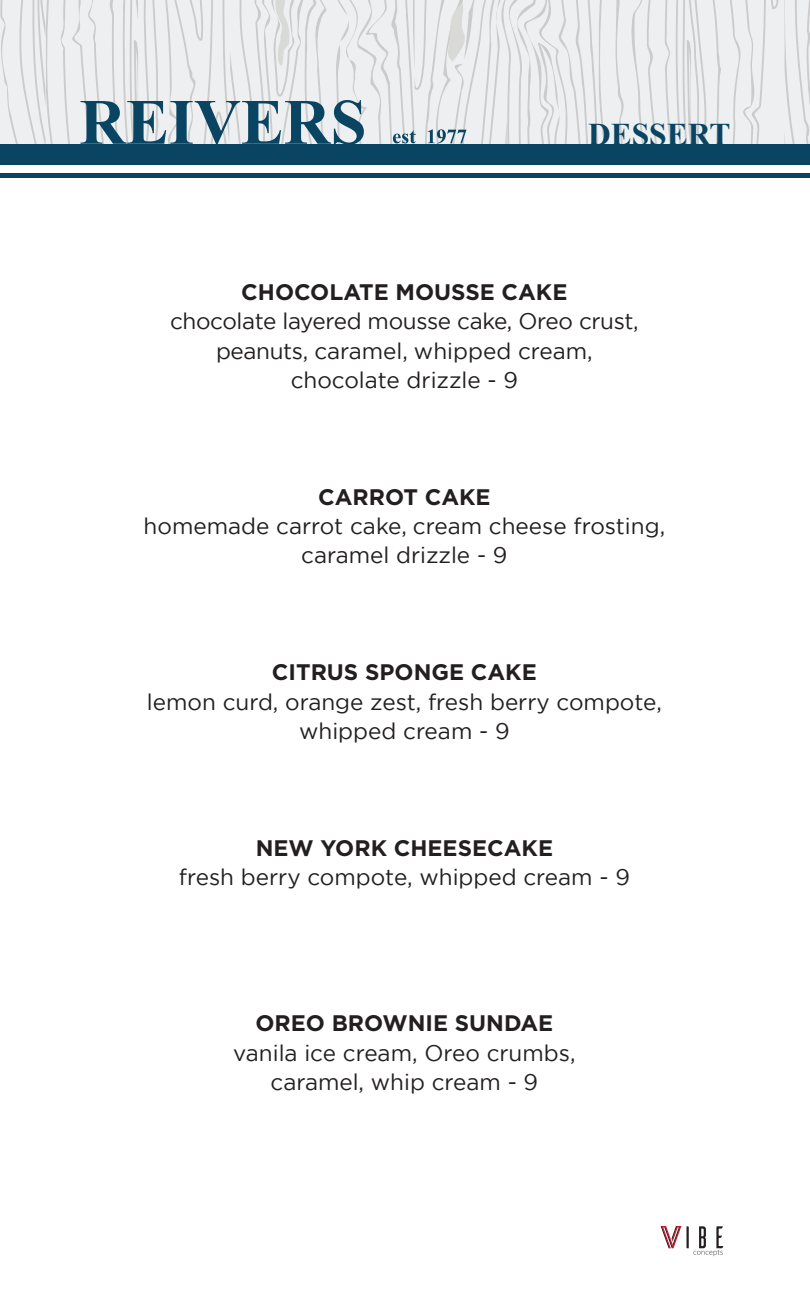
<style>
.page{position:relative;width:810px;height:1296px;background:#fff}
.page>*{position:absolute;margin:0;border:0;box-sizing:border-box;transform-origin:0 0}
.t1{font:700 31.5px "Times New Roman";color:#094463}
.t2{font:22.5px/29.2px "Gotham";color:#231f20;text-align:center}
.t3{font:700 22.5px "Gotham";color:#231f20}
</style>
<div class="page">
<svg style="left:661px;top:1226px;width:20px;height:22px"></svg>
<svg style="left:687px;top:1226px;width:36px;height:30px"></svg>
<div style="left:0;top:0;width:810px;height:156px;background:#edeff0"></div>
<svg style="left:730px;top:0;width:80px;height:144px"></svg>
<svg style="left:0;top:0;width:53px;height:144px"></svg>
<svg style="left:615px;top:0;width:106px;height:144px"></svg>
<div style="left:0;top:144px;width:810px;height:21px;background:#094463"></div>
<div style="left:0;top:173px;width:810px;height:5px;background:#094463"></div>
<svg style="left:61px;top:0;width:545px;height:144px"></svg>
<h1 class="t1" style="left:588px;top:112px;width:144px">DESSERT</h1>
<p class="t3" style="left:241px;top:279px;width:328px">CHOCOLATE MOUSSE CAKE</p>
<p class="t2" style="left:170px;top:306px;width:470px">chocolate layered mousse cake, Oreo crust, peanuts, caramel, whipped cream, chocolate drizzle - 9</p>
<p class="t3" style="left:318px;top:484px;width:174px">CARROT CAKE</p>
<p class="t2" style="left:144px;top:511px;width:523px">homemade carrot cake, cream cheese frosting, caramel drizzle - 9</p>
<p class="t3" style="left:272px;top:659px;width:266px">CITRUS SPONGE CAKE</p>
<p class="t2" style="left:147px;top:687px;width:516px">lemon curd, orange zest, fresh berry compote, whipped cream - 9</p>
<p class="t3" style="left:256px;top:835px;width:299px">NEW YORK CHEESECAKE</p>
<p class="t2" style="left:179px;top:862px;width:453px">fresh berry compote, whipped cream - 9</p>
<p class="t3" style="left:255px;top:1010px;width:299px">OREO BROWNIE SUNDAE</p>
<p class="t2" style="left:233px;top:1038px;width:344px">vanila ice cream, Oreo crumbs, caramel, whip cream - 9</p>
</div>
